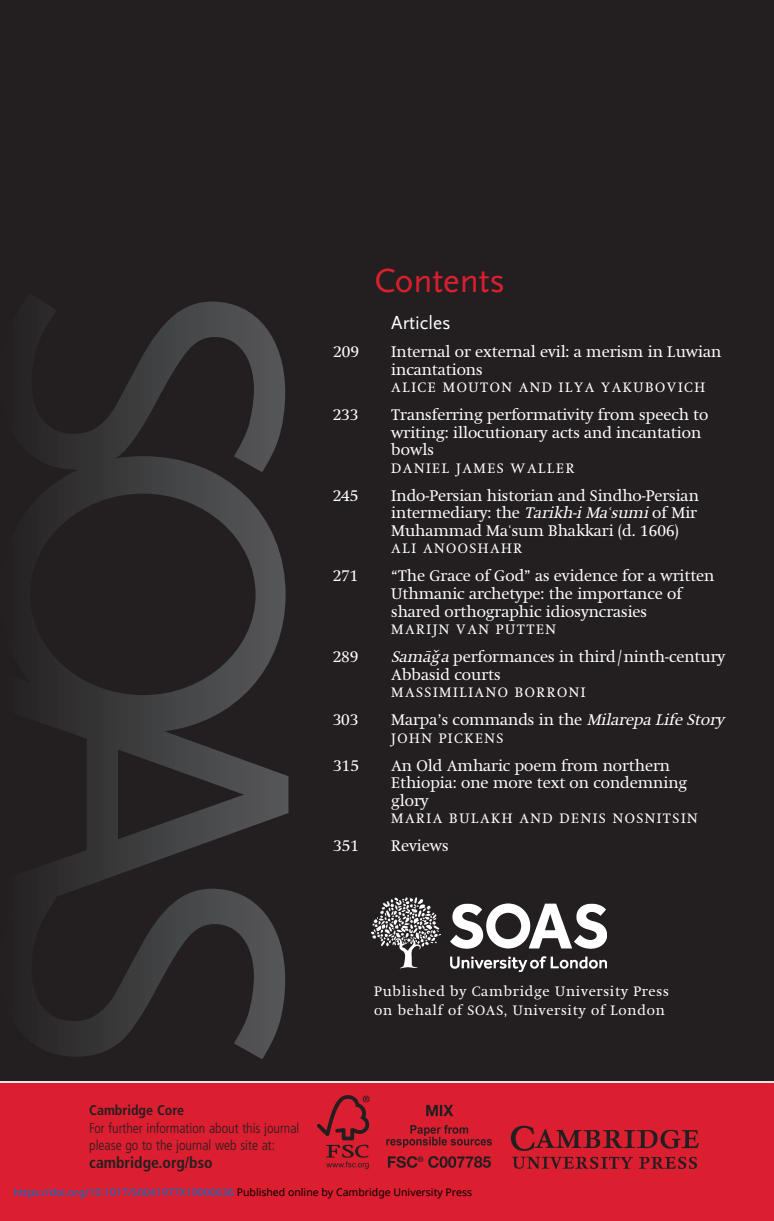
<style>
.page{position:relative;width:774px;height:1221px;background:#fff}
.page>*{position:absolute;margin:0;border:0;box-sizing:border-box;transform-origin:0 0}
.t1{font:35px "Scala Sans";color:#db1e30}
.t2{font:19.25px "Scala Sans";color:#fff}
.t3{font:15.75px/17.5px "Hollander Com";color:#fff}
.t4{font:700 condensed 15.75px "Frutiger";color:#231f20}
.t5{font:14px "Hollander Com";letter-spacing:.11em;color:#fff}
.t6{font:300 condensed 14px/17.5px "Frutiger LT Std";color:#231f20}
.t7{font:14px/19.2px "Hollander Com";letter-spacing:.055em;color:#fff}
.t8{font:10.5px "Noto Sans";color:#0172cf}
.s1{font-style:italic}
.s2{font-family:"Calibri";font-weight:700;font-style:italic}
.s3{font-family:"Calibri";font-weight:700}
.s4{font-family:"Frutiger";font-weight:700}
.s5{color:#000}
</style>
<div class="page">
<div style="left:0;top:0;width:774px;height:1220px;background:#231f20"></div>
<div style="left:0;top:1081px;width:774px;height:139px;background:#db1e30"></div>
<hr style="left:0;top:1081px;width:774px;height:1px;background:#fff">
<img style="left:511px;top:1125px;width:188px;height:44px">
<svg style="left:48px;top:301px;width:240px;height:758px"></svg>
<img style="left:318px;top:1095px;width:173px;height:73px">
<img style="left:372px;top:897px;width:235px;height:74px">
<p class="t1" style="left:374px;top:266px;width:132px">Contents</p>
<p class="t2" style="left:391px;top:315px;width:61px">Articles</p>
<p class="t3" style="left:333px;top:344px;width:27px">209</p>
<p class="t3" style="left:391px;top:344px;width:332px">Internal or external evil: a merism in Luwian incantations</p>
<p class="t5" style="left:391px;top:381px;width:316px">ALICE MOUTON AND ILYA YAKUBOVICH</p>
<p class="t3" style="left:333px;top:407px;width:27px">233</p>
<p class="t3" style="left:391px;top:407px;width:319px">Transferring performativity from speech to writing: illocutionary acts and incantation bowls</p>
<p class="t5" style="left:391px;top:462px;width:185px">DANIEL JAMES WALLER</p>
<p class="t3" style="left:333px;top:488px;width:27px">245</p>
<p class="t3" style="left:391px;top:488px;width:309px;text-align:justify">Indo-Persian historian and Sindho-Persian intermediary: the <span class="s1">Tarikh-iMa</span><span class="s2">ʿ</span><span class="s1">sumi</span>of Mir Muhammad Ma<span class="s3">ʿ</span>sum Bhakkari (d. 1606)</p>
<p class="t5" style="left:391px;top:542px;width:133px">ALI ANOOSHAHR</p>
<p class="t3" style="left:333px;top:568px;width:27px">271</p>
<p class="t3" style="left:391px;top:568px;width:325px">“The Grace of God” as evidence for a written<br>Uthmanic archetype: the importance of shared orthographic idiosyncrasies</p>
<p class="t5" style="left:391px;top:623px;width:166px">MARIJN VAN PUTTEN</p>
<p class="t3" style="left:333px;top:649px;width:27px">289</p>
<p class="t3" style="left:391px;top:649px;width:335px"><span class="s1">Samāgˇ a</span> performances in third/ninth-century<br>Abbasid courts</p>
<p class="t5" style="left:391px;top:686px;width:196px">MASSIMILIANO BORRONI</p>
<p class="t3" style="left:333px;top:712px;width:27px">303</p>
<p class="t3" style="left:391px;top:712px;width:334px">Marpa’s commands in the <span class="s1">Milarepa Life Story</span></p>
<p class="t5" style="left:391px;top:731px;width:114px">JOHN PICKENS</p>
<p class="t3" style="left:333px;top:757px;width:27px">315</p>
<p class="t3" style="left:391px;top:757px;width:297px">An Old Amharic poem from northern<br>Ethiopia: one more text on condemning glory</p>
<p class="t5" style="left:391px;top:812px;width:308px">MARIA BULAKH AND DENIS NOSNITSIN</p>
<p class="t3" style="left:333px;top:838px;width:27px">351</p>
<p class="t3" style="left:391px;top:838px;width:59px">Reviews</p>
<p class="t6" style="left:89px;top:1101px;width:212px"><span class="s4">Cambridge Core<br></span>For further information about this journal please go to the journal web site at:</p>
<p class="t4" style="left:89px;top:1155px;width:125px">cambridge.org/bso</p>
<p class="t7" style="left:374px;top:982px;width:296px">Published by Cambridge University Press on behalf of SOAS, University of London</p>
<p class="t8" style="left:14px;top:1184px;width:460px">https://doi.org/10.1017/S0041977X19000636 <span class="s5">Published online by Cambridge University Press</span></p>
</div>
